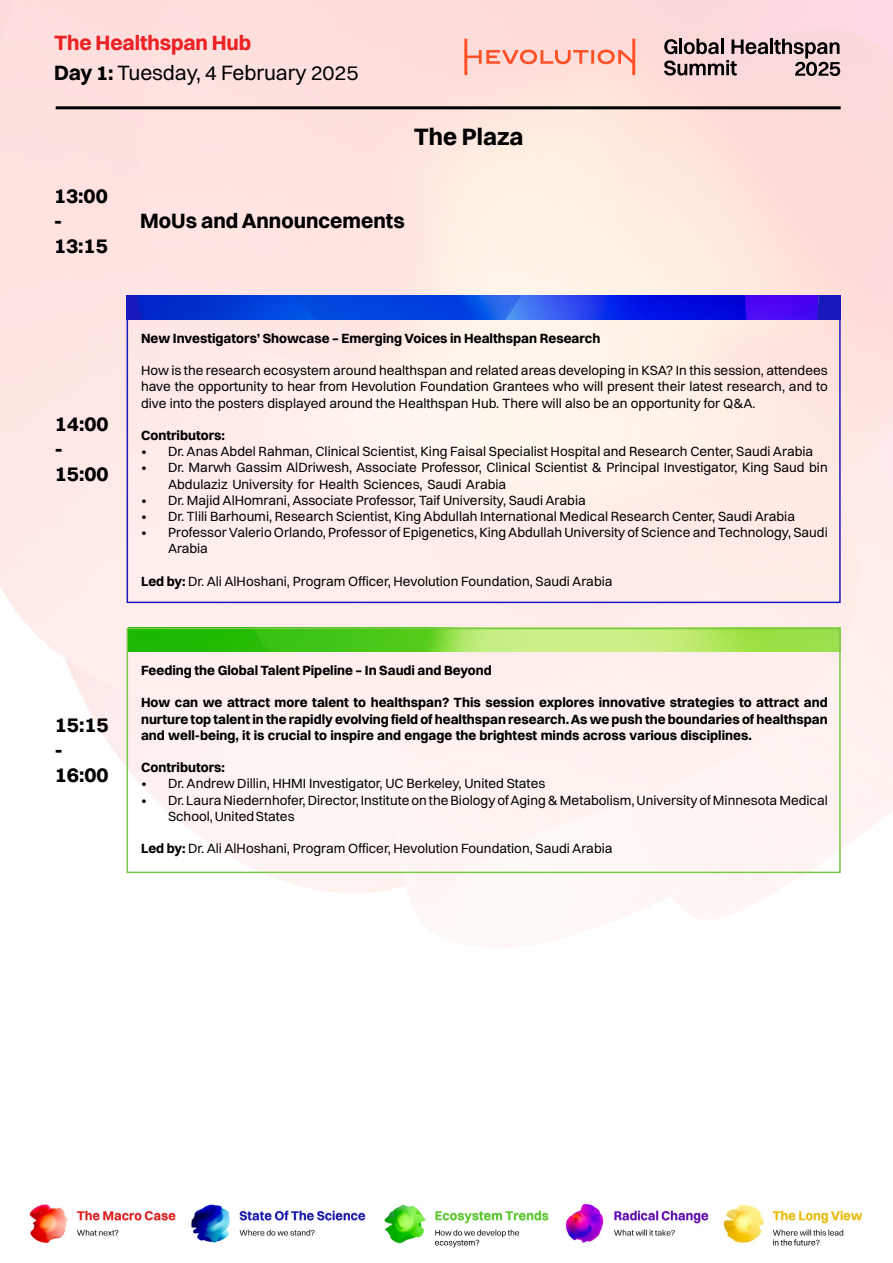
<style>
.page{position:relative;width:893px;height:1263px;background:#fff}
.page>*{position:absolute;margin:0;border:0;box-sizing:border-box;transform-origin:0 0}
.t1{font:700 24px "Switzer";color:#000}
.t2{font:700 21px/25.2px "Switzer";color:#000}
.t3{font:21px/30px "Switzer";letter-spacing:-.005em;color:#000}
.t4{font:13.5px/16.2px "Switzer";color:#000}
.t5{font:700 13.5px/16.2px "Switzer";color:#000;text-align:justify}
.s1{font-weight:700;color:#eb2225}
.s2{font-weight:700}
</style>
<div class="page">
<img style="left:0;top:0;width:893px;height:933px">
<svg style="left:464px;top:39px;width:171px;height:36px;background:#fdc4bb"></svg>
<svg style="left:664px;top:60px;width:73px;height:16px"></svg>
<hr style="left:770px;top:39px;width:3px;height:15px;background:#000">
<hr style="left:731px;top:39px;width:3px;height:15px;background:#000">
<hr style="left:741px;top:39px;width:3px;height:15px;background:#000">
<svg style="left:734px;top:42px;width:34px;height:12px"></svg>
<svg style="left:684px;top:39px;width:39px;height:15px"></svg>
<hr style="left:679px;top:39px;width:3px;height:15px;background:#000">
<svg style="left:664px;top:39px;width:13px;height:15px"></svg>
<svg style="left:774px;top:39px;width:66px;height:37px;background:#ab9595"></svg>
<img style="left:27px;top:1203px;width:836px;height:45px">
<hr style="left:56px;top:106px;width:785px;height:3px;background:#000">
<img style="left:130px;top:631px;width:708px;height:21px">
<div style="left:127px;top:628px;width:714px;height:245px;border:2px solid #78c849"></div>
<img style="left:127px;top:296px;width:714px;height:24px">
<h2 class="t3" style="left:54px;top:28px;width:306px"><span class="s1">The Healthspan Hub<br></span><span class="s2">Day 1:</span> Tuesday, 4 February 2025</h2>
<h1 class="t1" style="left:414px;top:122px;width:111px">The Plaza</h1>
<h2 class="t2" style="left:54px;top:183px;width:55px">13:00 -<br>13:15</h2>
<h2 class="t2" style="left:140px;top:208px;width:266px">MoUs and Announcements</h2>
<h2 class="t2" style="left:55px;top:410px;width:55px">14:00 -<br>15:00</h2>
<h2 class="t2" style="left:55px;top:711px;width:55px">15:15 -<br>16:00</h2>
<p class="t5" style="left:141px;top:330px;width:461px">New Investigators’ Showcase – Emerging Voices in Healthspan Research</p>
<p class="t4" style="left:141px;top:362px;width:688px;text-align:justify">How is the research ecosystem around healthspan and related areas developing in KSA? In this session, attendees have the opportunity to hear from Hevolution Foundation Grantees who will present their latest research, and to dive into the posters displayed around the Healthspan Hub. There will also be an opportunity for Q&amp;A.</p>
<p class="t5" style="left:141px;top:427px;width:85px">Contributors:</p>
<p class="t4" style="left:141px;top:443px;width:674px">• Dr. Anas Abdel Rahman, Clinical Scientist, King Faisal Specialist Hospital and Research Center, Saudi Arabia</p>
<p class="t4" style="left:168px;top:459px;width:661px;text-indent:-27px">• Dr. Marwh Gassim AlDriwesh, Associate Professor, Clinical Scientist &amp; Principal Investigator, King Saud bin<br>Abdulaziz University for Health Sciences, Saudi Arabia</p>
<p class="t4" style="left:141px;top:492px;width:446px">• Dr. Majid AlHomrani, Associate Professor, Taif University, Saudi Arabia</p>
<p class="t4" style="left:141px;top:508px;width:656px">• Dr. Tlili Barhoumi, Research Scientist, King Abdullah International Medical Research Center, Saudi Arabia</p>
<p class="t4" style="left:168px;top:524px;width:661px;text-indent:-27px">• Professor Valerio Orlando, Professor of Epigenetics, King Abdullah University of Science and Technology, Saudi<br>Arabia</p>
<p class="t4" style="left:141px;top:573px;width:473px"><span class="s2">Led by:</span> Dr. Ali AlHoshani, Program Officer, Hevolution Foundation, Saudi Arabia</p>
<p class="t5" style="left:141px;top:662px;width:352px">Feeding the Global Talent Pipeline – In Saudi and Beyond</p>
<p class="t5" style="left:141px;top:694px;width:688px">How can we attract more talent to healthspan? This session explores innovative strategies to attract and nurture top talent in the rapidly evolving field of healthspan research. As we push the boundaries of healthspan and well-being, it is crucial to inspire and engage the brightest minds across various disciplines.</p>
<p class="t5" style="left:141px;top:759px;width:85px">Contributors:</p>
<p class="t4" style="left:141px;top:775px;width:406px">• Dr. Andrew Dillin, HHMI Investigator, UC Berkeley, United States</p>
<p class="t4" style="left:168px;top:792px;width:661px;text-indent:-27px">• Dr. Laura Niedernhofer, Director, Institute on the Biology of Aging &amp; Metabolism, University of Minnesota Medical<br>School, United States</p>
<p class="t4" style="left:141px;top:840px;width:473px"><span class="s2">Led by:</span> Dr. Ali AlHoshani, Program Officer, Hevolution Foundation, Saudi Arabia</p>
</div>
